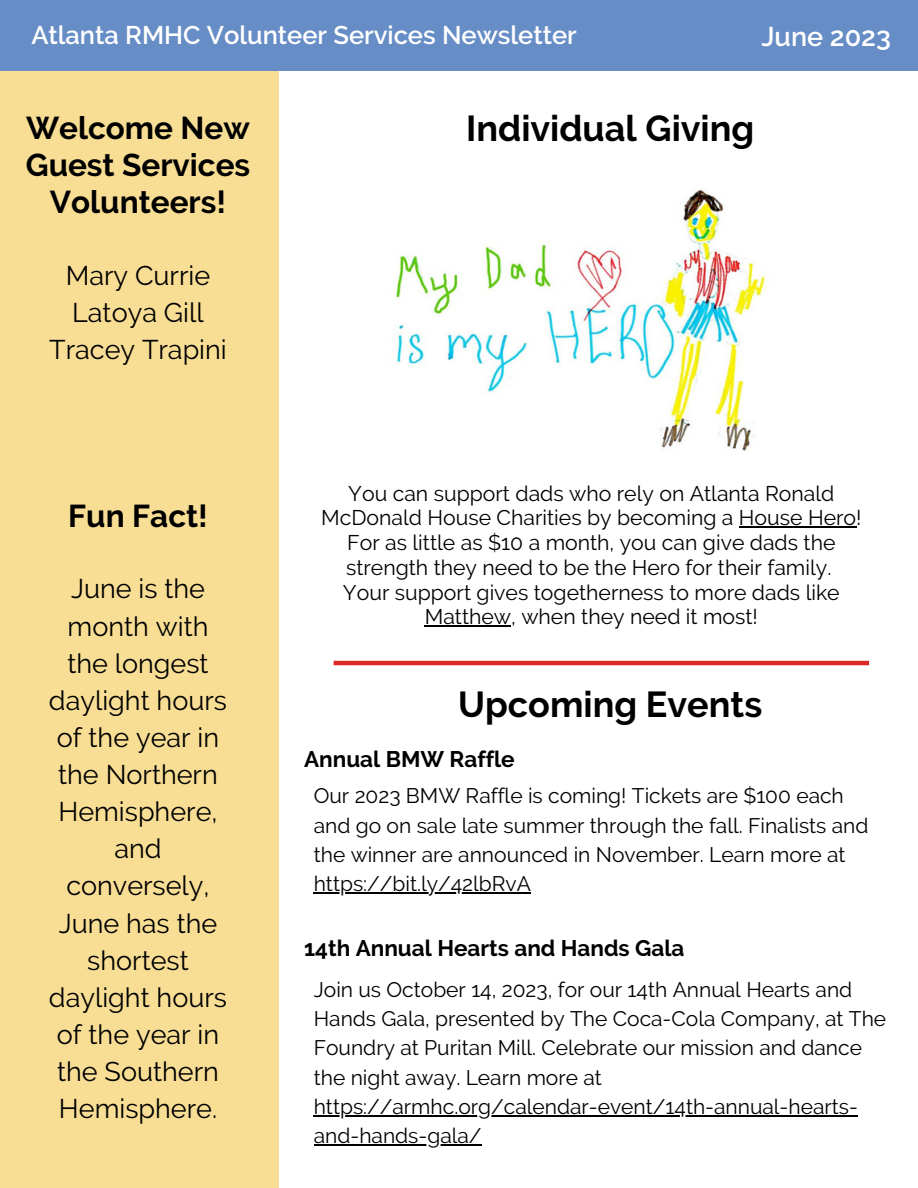
<style>
.page{position:relative;width:918px;height:1188px;background:#fff}
.page>*{position:absolute;margin:0;border:0;box-sizing:border-box;transform-origin:0 0}
.t1{font:700 36px "Raleway";color:#000}
.t2{font:700 31.5px/37.2px "Raleway";color:#000;text-align:center}
.t3{font:27px/37.2px "Raleway";color:#000;text-align:center}
.t4{font:600 27px "Raleway";color:#fff}
.t5{font:600 25.5px "Raleway";color:#fff}
.t6{font:700 22.5px "Raleway";color:#000}
.t7{font:21.15px/24.8px "Raleway";color:#000;text-align:center}
.t8{font:21px/29.2px "Raleway";color:#000}
</style>
<div class="page">
<div style="left:0;top:0;width:918px;height:71px;background:#668dc6"></div>
<hr style="left:334px;top:661px;width:535px;height:4px;background:#dd2a26">
<div style="left:0;top:71px;width:279px;height:1117px;background:#f8de94"></div>
<img style="left:395px;top:189px;width:373px;height:262px">
<hr style="left:314px;top:1115px;width:544px;height:1px;background:#000">
<hr style="left:314px;top:1144px;width:168px;height:1px;background:#000">
<hr style="left:739px;top:526px;width:117px;height:2px;background:#000">
<hr style="left:425px;top:625px;width:86px;height:2px;background:#000">
<hr style="left:314px;top:892px;width:217px;height:1px;background:#000">
<p class="t5" style="left:31px;top:20px;width:547px">Atlanta RMHC Volunteer Services Newsletter</p>
<p class="t4" style="left:761px;top:20px;width:131px">June 2023</p>
<p class="t2" style="left:26px;top:109px;width:226px">Welcome New<br>Guest Services<br>Volunteers!</p>
<p class="t3" style="left:66px;top:257px;width:146px">Mary Currie</p>
<p class="t3" style="left:72px;top:294px;width:133px">Latoya Gill</p>
<p class="t3" style="left:49px;top:331px;width:179px">Tracey Trapini</p>
<p class="t2" style="left:68px;top:497px;width:141px">Fun Fact!</p>
<p class="t3" style="left:49px;top:570px;width:180px">June is the month with the longest daylight hours of the year in the Northern<br>Hemisphere, and conversely,<br>June has the shortest daylight hours of the year in the Southern<br>Hemisphere.</p>
<p class="t1" style="left:466px;top:108px;width:290px">Individual Giving</p>
<p class="t7" style="left:321px;top:481px;width:542px">You can support dads who rely on Atlanta Ronald<br>McDonald House Charities by becoming a House Hero!</p>
<p class="t7" style="left:346px;top:530px;width:491px;text-align:left">For as little as $10 a month, you can give dads the strength they need to be the Hero for their family.</p>
<p class="t7" style="left:343px;top:580px;width:498px">Your support gives togetherness to more dads like<br>Matthew, when they need it most!</p>
<p class="t1" style="left:458px;top:684px;width:306px">Upcoming Events</p>
<p class="t6" style="left:304px;top:746px;width:212px">Annual BMW Raffle</p>
<p class="t8" style="left:314px;top:781px;width:556px">Our 2023 BMW Raffle is coming! Tickets are $100 each and go on sale late summer through the fall. Finalists and the winner are announced in November. Learn more at https://bit.ly/42lbRvA</p>
<p class="t6" style="left:304px;top:935px;width:382px">14th Annual Hearts and Hands Gala</p>
<p class="t8" style="left:314px;top:975px;width:574px">Join us October 14, 2023, for our 14th Annual Hearts and Hands Gala, presented by The Coca-Cola Company, at The Foundry at Puritan Mill. Celebrate our mission and dance the night away. Learn more at https://armhc.org/calendar-event/14th-annual-hearts&shy;and-hands-gala/</p>
</div>
